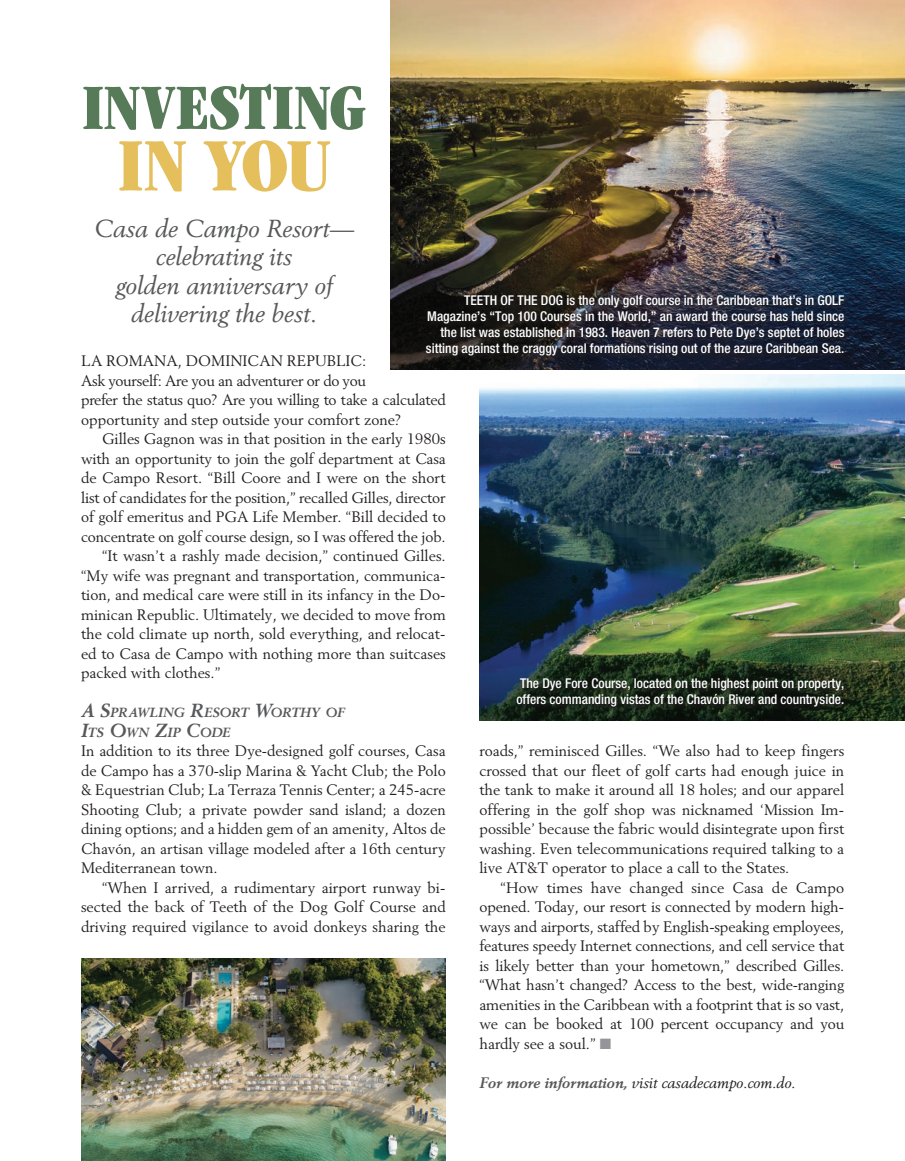
<style>
.page{position:relative;width:905px;height:1161px;background:#fff}
.page>*{position:absolute;margin:0;border:0;box-sizing:border-box;transform-origin:0 0}
.t1{font:ultra-condensed 78px "Garamond";color:#e4bf5b}
.t2{font:ultra-condensed 66.75px "Garamond";letter-spacing:-.005em;color:#577b59}
.t3{font:italic 24.3px/28.5px "Berling";color:#57585a;text-align:center}
.t4{font:15px/19.5px "Berling";color:#231f20;text-align:justify}
.t5{font:15px/19.5px "Berling";letter-spacing:-.02em;color:#231f20}
.t6{font:italic 15px "Berling";color:#231f20}
.t7{font:13.5px/16px "Helvetica Neue LT Std Med Cn Regular";color:#fff;text-align:right}
.t8{font:italic 700 13.2px/19.5px "Berling";letter-spacing:.015em;color:#57585a}
.s1{font-size:18.75px}
.s2{color:#939598}
.s3{font-weight:700;color:#57585a}
</style>
<div class="page">
<img style="left:390px;top:0;width:514px;height:369px">
<img style="left:479px;top:374px;width:425px;height:346px">
<div style="left:424px;top:294px;width:426px;height:69px;background:#231f20;opacity:.95"></div>
<div style="left:515px;top:677px;width:335px;height:37px;background:#231f20;opacity:.95"></div>
<img style="left:81px;top:959px;width:365px;height:202px">
<p class="t2" style="left:82px;top:69px;width:286px">INVESTING</p>
<p class="t1" style="left:118px;top:121px;width:214px">IN YOU</p>
<p class="t3" style="left:94px;top:214px;width:261px">Casa de Campo Resort— celebrating its<br>golden anniversary of delivering the best.</p>
<p class="t5" style="left:81px;top:351px;width:366px">LA ROMANA, DOMINICAN REPUBLIC:<br>Ask yourself: Are you an adventurer or do you<br>prefer the status quo? Are you willing to take a calculated opportunity and step outside your comfort zone?</p>
<p class="t4" style="left:81px;top:429px;width:366px;text-indent:21px">Gilles Gagnon was in that position in the early 1980s with an opportunity to join the golf department at Casa de Campo Resort. “Bill Coore and I were on the short list of candidates for the position,” recalled Gilles, director of golf emeritus and PGA Life Member. “Bill decided to concentrate on golf course design, so I was offered the job.</p>
<p class="t4" style="left:81px;top:546px;width:366px;text-indent:21px">“It wasn’t a rashly made decision,” continued Gilles. “My wife was pregnant and transportation, communica&shy;tion, and medical care were still in its infancy in the Do&shy;minican Republic. Ultimately, we decided to move from the cold climate up north, sold everything, and relocat&shy;ed to Casa de Campo with nothing more than suitcases packed with clothes.”</p>
<p class="t8" style="left:81px;top:702px;width:265px"><span class="s1">A S</span>PRAWLING <span class="s1">R</span>ESORT <span class="s1">W</span>ORTHY OF<br><span class="s1">I</span>TS <span class="s1">O</span>WN <span class="s1">Z</span>IP <span class="s1">C</span>ODE</p>
<p class="t4" style="left:81px;top:741px;width:366px">In addition to its three Dye-designed golf courses, Casa de Campo has a 370-slip Marina &amp; Yacht Club; the Polo &amp; Equestrian Club; La Terraza Tennis Center; a 245-acre Shooting Club; a private powder sand island; a dozen dining options; and a hidden gem of an amenity, Altos de Chavón, an artisan village modeled after a 16th century Mediterranean town.</p>
<p class="t4" style="left:81px;top:877px;width:366px;text-indent:21px">“When I arrived, a rudimentary airport runway bi&shy;sected the back of Teeth of the Dog Golf Course and driving required vigilance to avoid donkeys sharing the</p>
<p class="t7" style="left:426px;top:292px;width:420px">TEETH OF THE DOG is the only golf course in the Caribbean that’s in GOLF Magazine’s “Top 100 Courses in the World,” an award the course has held since the list was established in 1983. Heaven 7 refers to Pete Dye’s septet of holes sitting against the craggy coral formations rising out of the azure Caribbean Sea.</p>
<p class="t7" style="left:516px;top:675px;width:329px;text-align:left">The Dye Fore Course, located on the highest point on property, offers commanding vistas of the Chavón River and countryside.</p>
<p class="t4" style="left:479px;top:741px;width:366px">roads,” reminisced Gilles. “We also had to keep fingers crossed that our fleet of golf carts had enough juice in the tank to make it around all 18 holes; and our apparel offering in the golf shop was nicknamed ‘Mission Im&shy;possible’ because the fabric would disintegrate upon first washing. Even telecommunications required talking to a live AT&amp;T operator to place a call to the States.</p>
<p class="t4" style="left:479px;top:877px;width:366px;text-indent:21px">“How times have changed since Casa de Campo opened. Today, our resort is connected by modern high&shy;ways and airports, staffed by English-speaking employees, features speedy Internet connections, and cell service that is likely better than your hometown,” described Gilles. “What hasn’t changed? Access to the best, wide-ranging amenities in the Caribbean with a footprint that is so vast, we can be booked at 100 percent occupancy and you hardly see a soul.” <span class="s2">■</span></p>
<p class="t6" style="left:479px;top:1073px;width:318px"><span class="s3">For more information,</span> visit casadecampo.com.do.</p>
</div>
